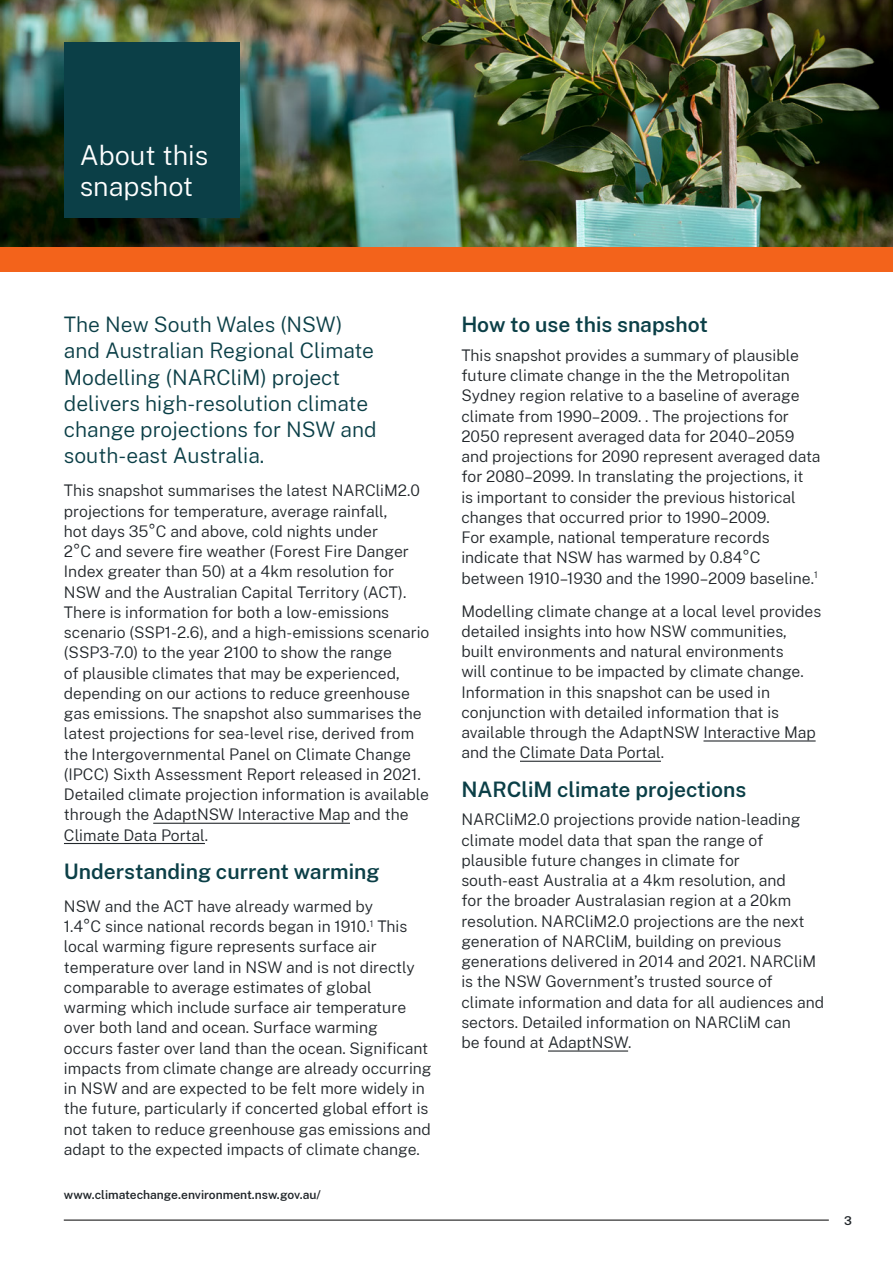
<style>
.page{position:relative;width:893px;height:1263px;background:#fff}
.page>*{position:absolute;margin:0;border:0;box-sizing:border-box;transform-origin:0 0}
.t1{font:300 27px/31.5px "Public Sans";color:#fff}
.t2{font:300 21px/26.2px "Public Sans";color:#0b3f47}
.t3{font:600 21px "Public Sans";color:#0b3f47}
.t4{font:300 15.75px/20.2px "Public Sans";color:#22272b}
.t5{font:600 12px "Public Sans";color:#22272b}
</style>
<div class="page">
<img style="left:0;top:0;width:893px;height:247px">
<div style="left:0;top:247px;width:893px;height:25px;background:#f3631b"></div>
<div style="left:64px;top:42px;width:175px;height:176px;background:#0b3f47"></div>
<hr style="left:153px;top:823px;width:197px;height:1px;background:#22272b">
<hr style="left:64px;top:843px;width:141px;height:1px;background:#22272b">
<hr style="left:703px;top:740px;width:113px;height:1px;background:#22272b">
<hr style="left:520px;top:761px;width:141px;height:1px;background:#22272b">
<hr style="left:548px;top:1050px;width:80px;height:1px;background:#22272b">
<hr style="left:64px;top:1220px;width:765px;height:1px;background:#000">
<h1 class="t1" style="left:80px;top:138px;width:130px">About this snapshot</h1>
<h2 class="t2" style="left:64px;top:310px;width:314px">The New South Wales (NSW) and Australian Regional Climate<br>Modelling (NARCliM) project delivers high-resolution climate change projections for NSW and south-east Australia.</h2>
<p class="t4" style="left:64px;top:480px;width:367px">This snapshot summarises the latest NARCliM2.0 projections for temperature, average rainfall,<br>hot days 35°C and above, cold nights under<br>2°C and severe fire weather (Forest Fire Danger Index greater than 50) at a 4km resolution for NSW and the Australian Capital Territory (ACT).<br>There is information for both a low-emissions scenario (SSP1-2.6), and a high-emissions scenario (SSP3-7.0) to the year 2100 to show the range<br>of plausible climates that may be experienced, depending on our actions to reduce greenhouse gas emissions. The snapshot also summarises the latest projections for sea-level rise, derived from the Intergovernmental Panel on Climate Change (IPCC) Sixth Assessment Report released in 2021.<br>Detailed climate projection information is available through the AdaptNSW Interactive Map and the Climate Data Portal.</p>
<h2 class="t3" style="left:64px;top:856px;width:317px">Understanding current warming</h2>
<p class="t4" style="left:64px;top:895px;width:369px">NSW and the ACT have already warmed by<br>1.4°C since national records began in 1910.<sup>1</sup> This local warming figure represents surface air temperature over land in NSW and is not directly comparable to average estimates of global warming which include surface air temperature over both land and ocean. Surface warming<br>occurs faster over land than the ocean. Significant impacts from climate change are already occurring in NSW and are expected to be felt more widely in the future, particularly if concerted global effort is not taken to reduce greenhouse gas emissions and adapt to the expected impacts of climate change.</p>
<p class="t5" style="left:64px;top:1186px;width:259px">www.climatechange.environment.nsw.gov.au/</p>
<h2 class="t3" style="left:461px;top:309px;width:248px">How to use this snapshot</h2>
<p class="t4" style="left:461px;top:344px;width:361px">This snapshot provides a summary of plausible future climate change in the the Metropolitan Sydney region relative to a baseline of average climate from 1990–2009. . The projections for 2050 represent averaged data for 2040–2059 and projections for 2090 represent averaged data for 2080–2099. In translating the projections, it<br>is important to consider the previous historical changes that occurred prior to 1990–2009.<br>For example, national temperature records indicate that NSW has warmed by 0.84°C between 1910–1930 and the 1990–2009 baseline.<sup>1</sup></p>
<p class="t4" style="left:461px;top:600px;width:361px">Modelling climate change at a local level provides detailed insights into how NSW communities, built environments and natural environments<br>will continue to be impacted by climate change.<br>Information in this snapshot can be used in conjunction with detailed information that is available through the AdaptNSW Interactive Map and the Climate Data Portal.</p>
<h2 class="t3" style="left:461px;top:774px;width:286px">NARCliM climate projections</h2>
<p class="t4" style="left:461px;top:809px;width:364px">NARCliM2.0 projections provide nation-leading climate model data that span the range of plausible future changes in climate for<br>south-east Australia at a 4km resolution, and<br>for the broader Australasian region at a 20km resolution. NARCliM2.0 projections are the next generation of NARCliM, building on previous generations delivered in 2014 and 2021. NARCliM is the NSW Government’s trusted source of climate information and data for all audiences and sectors. Detailed information on NARCliM can<br>be found at AdaptNSW.</p>
<p class="t5" style="left:844px;top:1212px;width:9px">3</p>
</div>
